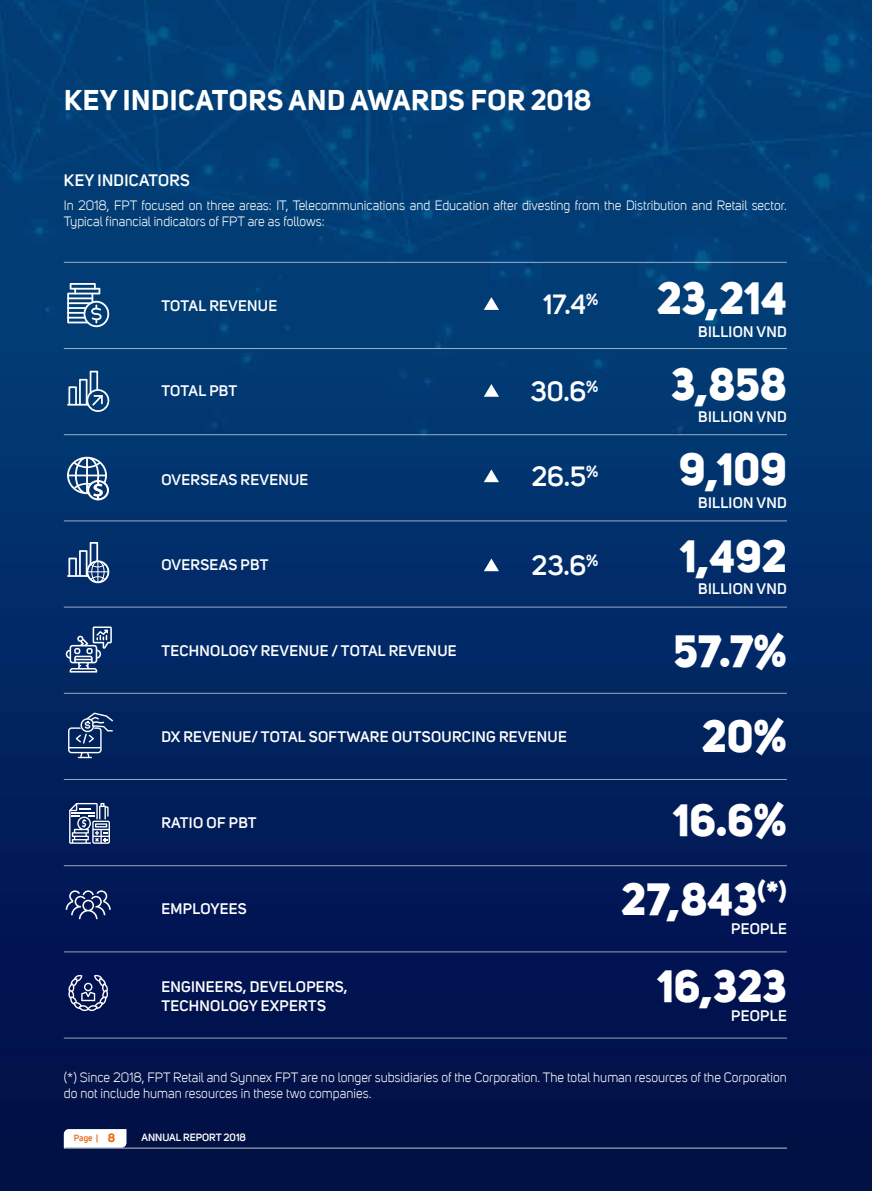
<style>
.page{position:relative;width:872px;height:1191px;background:#fff}
.page>*{position:absolute;margin:0;border:0;box-sizing:border-box;transform-origin:0 0}
.t1{font:800 45px "i Ciel Uni Sans";color:#fff}
.t2{font:700 28.5px "i Ciel Uni Sans";letter-spacing:.02em;color:#fff}
.t3{font:600 27.75px "i Ciel Uni Sans";color:#fff}
.t4{font:600 16.5px "i Ciel Uni Sans";letter-spacing:.02em;color:#fff}
.t5{font:600 15.3px/18.3px "i Ciel Uni Sans";letter-spacing:.02em;color:#fff}
.t6{font:13.5px/16.2px "i Ciel Uni Sans";color:#fff}
.t7{font:600 10.5px "i Ciel Uni Sans";color:#fff}
.t8{font:600 9px "i Ciel Uni Sans";color:#ec6711}
.s1{font-weight:700;font-size:12px}
</style>
<div class="page">
<img style="left:0;top:0;width:872px;height:1191px">
<svg style="left:67px;top:283px;width:42px;height:44px"></svg>
<hr style="left:67px;top:575px;width:22px;height:2px;background:#fff">
<svg style="left:68px;top:542px;width:41px;height:41px;background:#4a6a95"></svg>
<svg style="left:66px;top:890px;width:45px;height:29px"></svg>
<svg style="left:68px;top:974px;width:40px;height:37px"></svg>
<hr style="left:64px;top:348px;width:723px;height:1px;background:#fff">
<hr style="left:64px;top:693px;width:723px;height:1px;background:#fff">
<hr style="left:64px;top:865px;width:723px;height:1px;background:#fff">
<hr style="left:64px;top:520px;width:723px;height:1px;background:#fff">
<hr style="left:64px;top:1037px;width:723px;height:1px;background:#fff">
<hr style="left:64px;top:262px;width:723px;height:1px;background:#fff">
<hr style="left:64px;top:606px;width:723px;height:1px;background:#fff">
<hr style="left:64px;top:434px;width:723px;height:1px;background:#fff">
<hr style="left:64px;top:779px;width:723px;height:1px;background:#fff">
<hr style="left:64px;top:951px;width:723px;height:1px;background:#fff">
<svg style="left:484px;top:297px;width:15px;height:13px"></svg>
<svg style="left:67px;top:457px;width:42px;height:43px"></svg>
<svg style="left:484px;top:469px;width:15px;height:13px"></svg>
<svg style="left:67px;top:371px;width:42px;height:41px;background:#416a95"></svg>
<svg style="left:484px;top:384px;width:15px;height:13px"></svg>
<svg style="left:484px;top:558px;width:15px;height:13px"></svg>
<svg style="left:69px;top:803px;width:41px;height:40px"></svg>
<svg style="left:68px;top:712px;width:45px;height:46px;background:#344f7d"></svg>
<svg style="left:66px;top:626px;width:46px;height:46px"></svg>
<hr style="left:64px;top:1147px;width:723px;height:1px;background:#fff">
<svg style="left:64px;top:1129px;width:62px;height:19px"></svg>
<h2 class="t2" style="left:64px;top:80px;width:529px">KEY INDICATORS AND AWARDS FOR 2018</h2>
<p class="t4" style="left:64px;top:168px;width:127px">KEY INDICATORS</p>
<p class="t6" style="left:64px;top:196px;width:724px">In 2018, FPT focused on three areas: IT, Telecommunications and Education after divesting from the Distribution and Retail sector.<br>Typical financial indicators of FPT are as follows:</p>
<p class="t5" style="left:161px;top:295px;width:117px">TOTAL REVENUE</p>
<p class="t5" style="left:161px;top:380px;width:77px">TOTAL PBT</p>
<p class="t5" style="left:161px;top:469px;width:148px">OVERSEAS REVENUE</p>
<p class="t5" style="left:161px;top:554px;width:109px">OVERSEAS PBT</p>
<p class="t5" style="left:161px;top:640px;width:297px">TECHNOLOGY REVENUE / TOTAL REVENUE</p>
<h3 class="t3" style="left:543px;top:284px;width:57px">17.4<sup>%</sup></h3>
<h3 class="t3" style="left:530px;top:370px;width:69px">30.6<sup>%</sup></h3>
<h3 class="t3" style="left:531px;top:456px;width:68px">26.5<sup>%</sup></h3>
<h3 class="t3" style="left:531px;top:545px;width:68px">23.6<sup>%</sup></h3>
<p class="t5" style="left:161px;top:726px;width:407px">DX REVENUE/ TOTAL SOFTWARE OUTSOURCING REVENUE</p>
<p class="t5" style="left:161px;top:813px;width:97px">RATIO OF PBT</p>
<p class="t5" style="left:161px;top:898px;width:87px">EMPLOYEES</p>
<p class="t5" style="left:161px;top:976px;width:188px">ENGINEERS, DEVELOPERS,<br>TECHNOLOGY EXPERTS</p>
<h1 class="t1" style="left:657px;top:265px;width:132px">23,214</h1>
<p class="t5" style="left:698px;top:321px;width:90px">BILLION VND</p>
<h1 class="t1" style="left:671px;top:350px;width:117px">3,858</h1>
<p class="t5" style="left:698px;top:406px;width:90px">BILLION VND</p>
<h1 class="t1" style="left:679px;top:436px;width:109px">9,109</h1>
<p class="t5" style="left:698px;top:492px;width:90px">BILLION VND</p>
<h1 class="t1" style="left:680px;top:522px;width:109px">1,492</h1>
<p class="t5" style="left:698px;top:578px;width:90px">BILLION VND</p>
<h1 class="t1" style="left:673px;top:618px;width:115px">57.7%</h1>
<h1 class="t1" style="left:701px;top:702px;width:87px">20%</h1>
<h1 class="t1" style="left:672px;top:787px;width:116px">16.6%</h1>
<h1 class="t1" style="left:621px;top:866px;width:167px">27,843<sup>(*)</sup></h1>
<p class="t5" style="left:731px;top:918px;width:57px">PEOPLE</p>
<h1 class="t1" style="left:657px;top:953px;width:131px">16,323</h1>
<p class="t5" style="left:731px;top:1005px;width:57px">PEOPLE</p>
<p class="t6" style="left:64px;top:1068px;width:724px">(*) Since 2018, FPT Retail and Synnex FPT are no longer subsidiaries of the Corporation. The total human resources of the Corporation do not include human resources in these two companies.</p>
<p class="t8" style="left:74px;top:1131px;width:43px">Page | <span class="s1">8</span></p>
<p class="t7" style="left:141px;top:1129px;width:106px">ANNUAL REPORT 2018</p>
</div>
